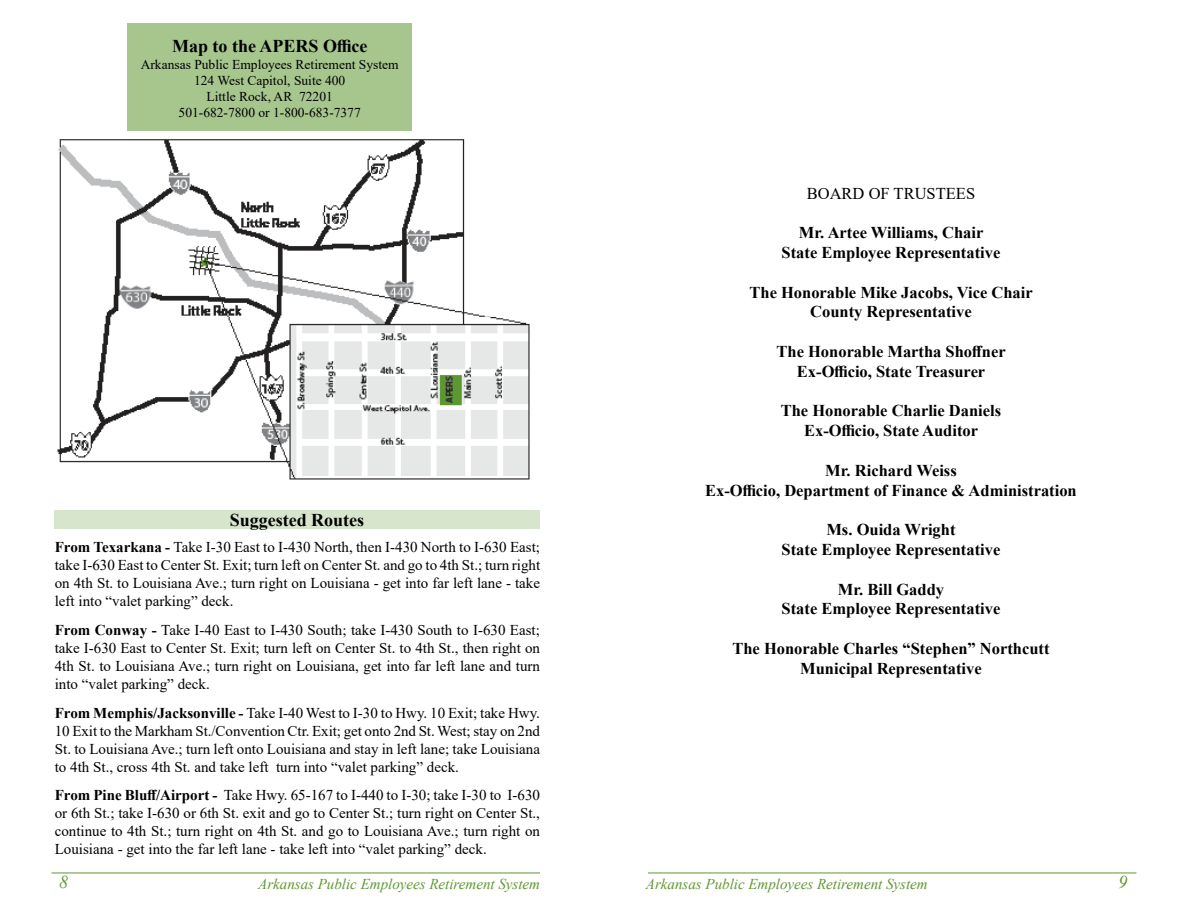
<style>
.page{position:relative;width:1188px;height:918px;background:#fff}
.page>*{position:absolute;margin:0;border:0;box-sizing:border-box;transform-origin:0 0}
.t1{font:700 18px "Times New Roman";color:#000}
.t2{font:italic 18px "Times New Roman";color:#5e9732}
.t3{font:700 16.5px/19.8px "Times New Roman";color:#000;text-align:center}
.t4{font:16.5px "Times New Roman";color:#000}
.t5{font:15px/18px "Times New Roman";color:#000;text-align:justify}
.t6{font:italic 15px "Times New Roman";color:#5e9732}
.t7{font:13.5px/16.2px "Times New Roman";color:#000;text-align:center}
.s1{font-weight:700}
</style>
<div class="page">
<hr style="left:648px;top:873px;width:488px;height:1px;background:#5e9732">
<hr style="left:52px;top:873px;width:488px;height:1px;background:#5e9732">
<div style="left:54px;top:510px;width:486px;height:19px;background:#d7e5cc"></div>
<div style="left:128px;top:24px;width:284px;height:109px;background:#a6c68e"></div>
<img style="left:57px;top:132px;width:473px;height:348px">
<p class="t1" style="left:172px;top:33px;width:197px">Map to the APERS Office</p>
<p class="t7" style="left:141px;top:55px;width:259px">Arkansas Public Employees Retirement System<br>124 West Capitol, Suite 400<br>Little Rock, AR 72201<br>501-682-7800 or 1-800-683-7377</p>
<p class="t1" style="left:230px;top:507px;width:136px">Suggested Routes</p>
<p class="t5" style="left:55px;top:537px;width:487px"><span class="s1">From Texarkana -</span> Take I-30 East to I-430 North, then I-430 North to I-630 East; take I-630 East to Center St. Exit; turn left on Center St. and go to 4th St.; turn right on 4th St. to Louisiana Ave.; turn right on Louisiana - get into far left lane - take left into “valet parking” deck.</p>
<p class="t5" style="left:55px;top:620px;width:487px"><span class="s1">From Conway -</span> Take I-40 East to I-430 South; take I-430 South to I-630 East; take I-630 East to Center St. Exit; turn left on Center St. to 4th St., then right on 4th St. to Louisiana Ave.; turn right on Louisiana, get into far left lane and turn into “valet parking” deck.</p>
<p class="t5" style="left:55px;top:703px;width:487px"><span class="s1">From Memphis/Jacksonville -</span> Take I-40 West to I-30 to Hwy. 10 Exit; take Hwy.<br>10 Exit to the Markham St./Convention Ctr. Exit; get onto 2nd St. West; stay on 2nd St. to Louisiana Ave.; turn left onto Louisiana and stay in left lane; take Louisiana to 4th St., cross 4th St. and take left turn into “valet parking” deck.</p>
<p class="t5" style="left:55px;top:786px;width:487px"><span class="s1">From Pine Bluff/Airport -</span> Take Hwy. 65-167 to I-440 to I-30; take I-30 to I-630 or 6th St.; take I-630 or 6th St. exit and go to Center St.; turn right on Center St., continue to 4th St.; turn right on 4th St. and go to Louisiana Ave.; turn right on Louisiana - get into the far left lane - take left into “valet parking” deck.</p>
<p class="t4" style="left:807px;top:181px;width:170px">BOARD OF TRUSTEES</p>
<p class="t3" style="left:782px;top:222px;width:220px">Mr. Artee Williams, Chair<br>State Employee Representative</p>
<p class="t3" style="left:750px;top:282px;width:285px">The Honorable Mike Jacobs, Vice Chair<br>County Representative</p>
<p class="t3" style="left:777px;top:341px;width:231px">The Honorable Martha Shoffner<br>Ex-Officio, State Treasurer</p>
<p class="t3" style="left:781px;top:400px;width:222px">The Honorable Charlie Daniels<br>Ex-Officio, State Auditor</p>
<p class="t3" style="left:705px;top:460px;width:373px">Mr. Richard Weiss<br>Ex-Officio, Department of Finance &amp; Administration</p>
<p class="t3" style="left:782px;top:519px;width:220px">Ms. Ouida Wright<br>State Employee Representative</p>
<p class="t3" style="left:782px;top:579px;width:220px">Mr. Bill Gaddy<br>State Employee Representative</p>
<p class="t3" style="left:732px;top:638px;width:319px">The Honorable Charles “Stephen” Northcutt<br>Municipal Representative</p>
<p class="t2" style="left:59px;top:870px;width:10px">8</p>
<p class="t6" style="left:258px;top:873px;width:283px">Arkansas Public Employees Retirement System</p>
<p class="t6" style="left:646px;top:874px;width:283px">Arkansas Public Employees Retirement System</p>
<p class="t2" style="left:1119px;top:870px;width:10px">9</p>
</div>
